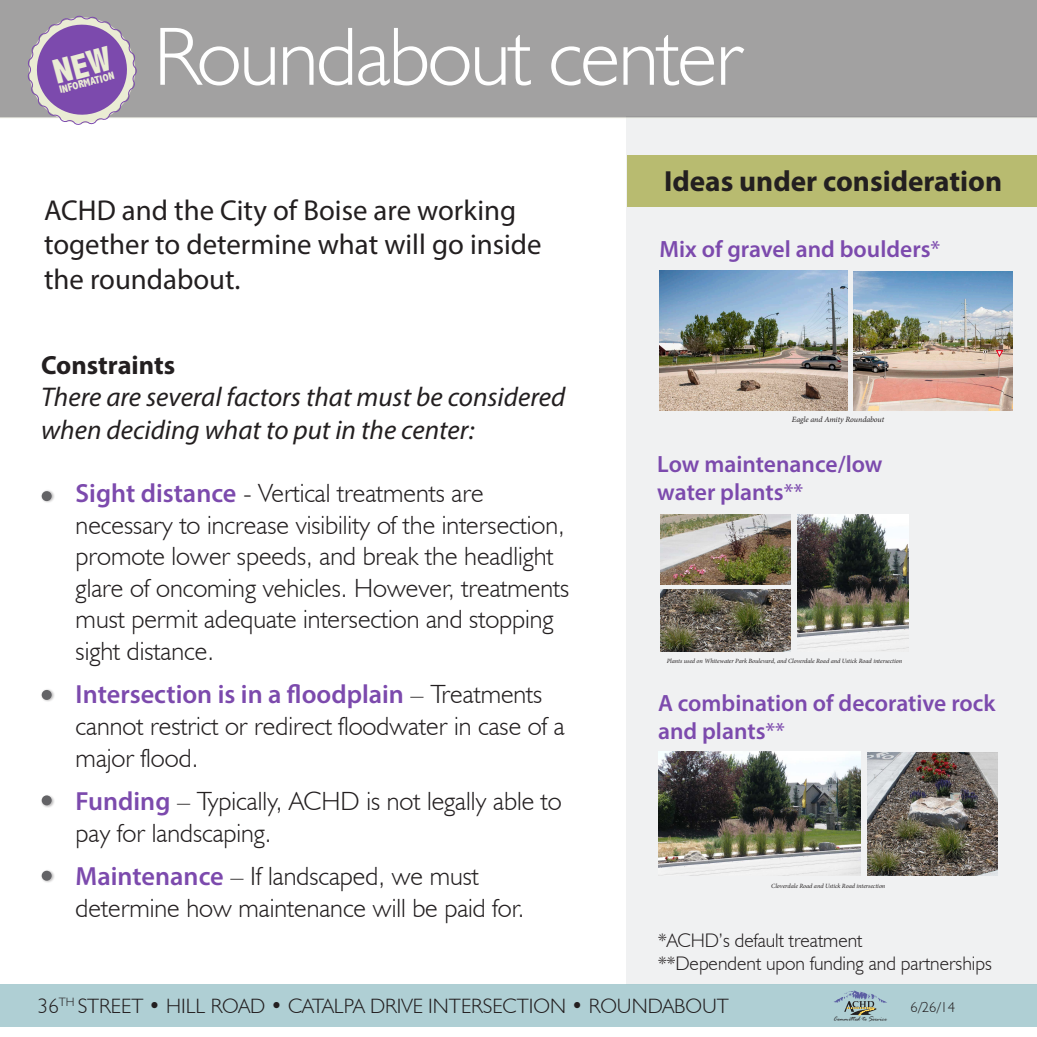
<style>
.page{position:relative;width:1037px;height:1037px;background:#fff}
.page>*{position:absolute;margin:0;border:0;box-sizing:border-box;transform-origin:0 0}
.t1{font:300 83.2px "Humanist 521 BT";letter-spacing:-.02em;color:#fff}
.t2{font:700 29.2px "Myriad Pro";color:#231f20}
.t3{font:28.8px/34.6px "Myriad Pro";color:#231f20}
.t4{font:italic 27.12px/32.5px "Myriad Pro";color:#231f20}
.t5{font:300 26.32px/31.6px "Humanist 521 BT";color:#231f20}
.t6{font:700 26.32px "Myriad Pro";color:#231f20}
.t7{font:600 23.6px/28.3px "Myriad Pro";color:#7c4aad}
.t8{font:300 20.76px "Humanist 521 BT";color:#231f20}
.t9{font:300 19.6px "Humanist 521 BT";color:#231f20}
.t10{font:300 14.4px "Humanist 521 BT";color:#231f20}
.t11{font:800 condensed 10.8px "Abadi";color:#eaecd4}
.t12{font:italic 8px "Minion Pro";letter-spacing:-.01em;color:#231f20}
.t13{font:italic 7px "Rage";color:#231f20}
.t14{font:italic 6.4px "Minion Pro";letter-spacing:-.005em;color:#231f20}
.s1{font-family:"Myriad Pro";font-weight:600;color:#7c4aad}
.s2{font-weight:400}
</style>
<div class="page">
<div style="left:626px;top:117px;width:411px;height:868px;background:#f0f1f2"></div>
<div style="left:628px;top:156px;width:409px;height:51px;background:#b8bb70"></div>
<div style="left:0;top:985px;width:1037px;height:42px;background:#afcfd4"></div>
<div style="left:0;top:0;width:1037px;height:118px;background:#a2a1a1"></div>
<svg style="left:834px;top:990px;width:53px;height:25px"></svg>
<img style="left:853px;top:271px;width:159px;height:139px">
<img style="left:659px;top:270px;width:188px;height:140px">
<div style="left:41px;top:490px;width:14px;height:14px;background:#231f20;opacity:.31"></div>
<div style="left:42px;top:491px;width:10px;height:10px;background:#636366;border-radius:50%"></div>
<div style="left:41px;top:688px;width:14px;height:14px;background:#231f20;opacity:.31"></div>
<div style="left:42px;top:690px;width:10px;height:10px;background:#636366;border-radius:50%"></div>
<div style="left:41px;top:794px;width:14px;height:14px;background:#231f20;opacity:.31"></div>
<div style="left:42px;top:795px;width:10px;height:10px;background:#636366;border-radius:50%"></div>
<div style="left:41px;top:869px;width:14px;height:14px;background:#231f20;opacity:.31"></div>
<div style="left:42px;top:871px;width:10px;height:10px;background:#636366;border-radius:50%"></div>
<img style="left:658px;top:752px;width:203px;height:124px">
<img style="left:661px;top:514px;width:130px;height:70px">
<img style="left:661px;top:590px;width:129px;height:61px">
<img style="left:798px;top:514px;width:110px;height:137px">
<img style="left:868px;top:752px;width:130px;height:124px">
<svg style="left:23px;top:12px;width:118px;height:113px;background:#9f86b4"></svg>
<p class="t11" style="left:58px;top:84px;width:58px;rotate:-15deg">INFORMATION</p>
<p class="t1" style="left:154px;top:5px;width:591px">Roundabout center</p>
<p class="t2" style="left:664px;top:163px;width:339px">Ideas under consideration</p>
<p class="t3" style="left:44px;top:192px;width:499px">ACHD and the City of Boise are working together to determine what will go inside the roundabout.</p>
<p class="t6" style="left:41px;top:348px;width:135px">Constraints</p>
<p class="t4" style="left:41px;top:380px;width:526px">There are several factors that must be considered when deciding what to put in the center:</p>
<p class="t5" style="left:76px;top:477px;width:495px"><span class="s1">Sight distance</span> - Vertical treatments are necessary to increase visibility of the intersection, promote lower speeds, and break the headlight glare of oncoming vehicles. However, treatments must permit adequate intersection and stopping sight distance.</p>
<p class="t5" style="left:76px;top:678px;width:490px"><span class="s1">Intersection is in a floodplain</span> – Treatments cannot restrict or redirect floodwater in case of a major flood.</p>
<p class="t5" style="left:76px;top:785px;width:488px"><span class="s1">Funding</span> – Typically, ACHD is not legally able to pay for landscaping.</p>
<p class="t5" style="left:76px;top:860px;width:450px"><span class="s1">Maintenance</span> – If landscaped, we must determine how maintenance will be paid for.</p>
<p class="t7" style="left:659px;top:234px;width:282px">Mix of gravel and boulders<span class="s2">*</span></p>
<p class="t12" style="left:792px;top:413px;width:94px">Eagle and Amity Roundabout</p>
<p class="t7" style="left:657px;top:449px;width:227px">Low maintenance/low water plants<span class="s2">**</span></p>
<p class="t14" style="left:667px;top:656px;width:237px">Plants used on Whitewater Park Boulevard, and Cloverdale Road and Ustick Road intersection</p>
<p class="t7" style="left:658px;top:688px;width:339px">A combination of decorative rock and plants<span class="s2">**</span></p>
<p class="t14" style="left:771px;top:882px;width:116px">Cloverdale Road and Ustick Road intersection</p>
<p class="t9" style="left:658px;top:928px;width:206px">*ACHD’s default treatment</p>
<p class="t9" style="left:658px;top:951px;width:335px">**Dependent upon funding and partnerships</p>
<p class="t8" style="left:38px;top:993px;width:693px">36<sup>TH</sup> STREET • HILL ROAD • CATALPA DRIVE INTERSECTION • ROUNDABOUT</p>
<p class="t10" style="left:910px;top:998px;width:46px">6/26/14</p>
<p class="t13" style="left:833px;top:1015px;width:55px">Committed to Service</p>
</div>
